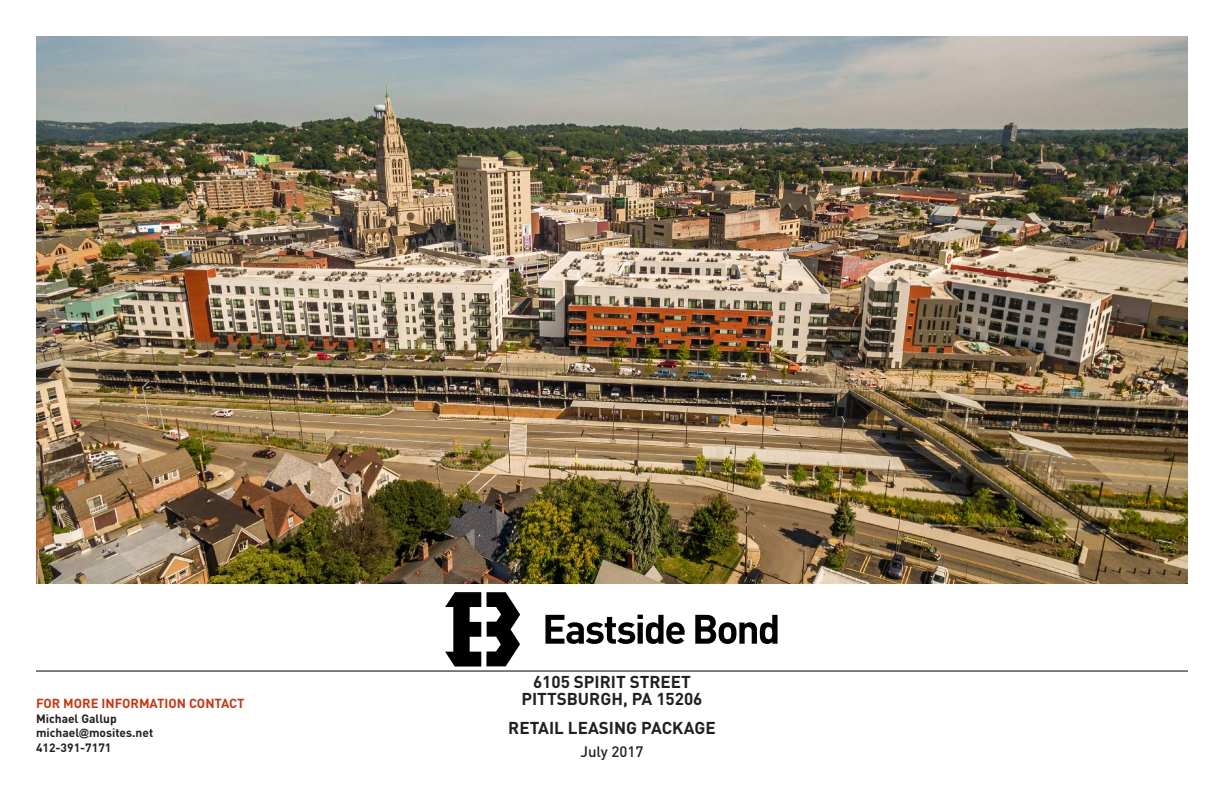
<style>
.page{position:relative;width:1224px;height:792px;background:#fff}
.page>*{position:absolute;margin:0;border:0;box-sizing:border-box;transform-origin:0 0}
.t1{font:700 17px/17px "DINOT";color:#231f20;text-align:center}
.t2{font:500 15px "DINOT";color:#231f20}
.t3{font:700 13px "DINOT";color:#c43915}
.t4{font:700 12px/14.4px "DINOT";color:#231f20}
.s1{font-family:"Arial";font-size:10px}
</style>
<div class="page">
<img style="left:36px;top:36px;width:1152px;height:547px">
<hr style="left:36px;top:671px;width:1152px;height:1px;background:#000">
<svg style="left:545px;top:615px;width:233px;height:29px"></svg>
<svg style="left:445px;top:592px;width:75px;height:75px"></svg>
<p class="t3" style="left:36px;top:695px;width:210px">FOR MORE INFORMATION CONTACT</p>
<p class="t4" style="left:36px;top:711px;width:119px">Michael Gallup michael<span class="s1">@</span>mosites.net<br>412-391-7171</p>
<p class="t1" style="left:521px;top:673px;width:183px">6105 SPIRIT STREET<br>PITTSBURGH, PA 15206</p>
<p class="t1" style="left:508px;top:719px;width:209px">RETAIL LEASING PACKAGE</p>
<p class="t2" style="left:581px;top:740px;width:64px">July 2017</p>
</div>
